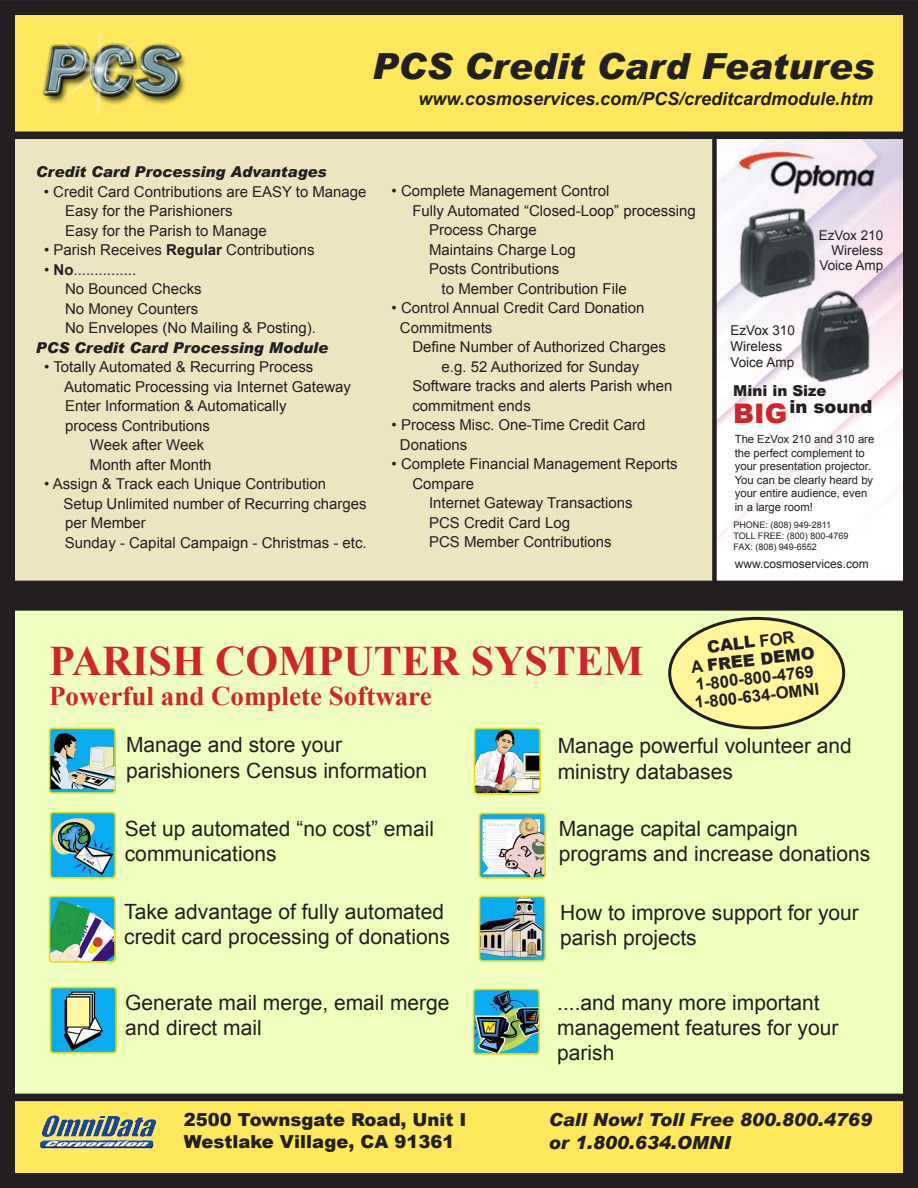
<style>
.page{position:relative;width:918px;height:1188px;background:#fff}
.page>*{position:absolute;margin:0;border:0;box-sizing:border-box;transform-origin:0 0}
.t1{font:700 42px "Times New Roman";color:#d1232a}
.Body_Text_2{font:italic 900 36px "Arial";color:#231f20}
.t2{font:700 27px "Times New Roman";color:#d1232a}
.t3{font:900 27px "Arial";color:#d1232a}
.t4{font:21px/25.2px "Arial";color:#231f20}
.t5{font:900 18px/21.6px "Arial";color:#231f20}
.t6{font:italic 700 18px "Arial";color:#231f20}
.Body_Text_2-2{font:italic 900 18px "Arial";color:#231f20}
.t7{font:700 16.65px "Arial";color:#231f20}
.t8{font:900 16.65px "Arial";color:#231f20}
.pa1{font:15px "Arial";color:#231f20}
.default{font:15px "Arial";color:#231f20}
.Body_Text_2-3{font:italic 900 15px "Arial";color:#231f20}
.pa1-2{font:italic 900 15px "Arial";color:#231f20}
.t9{font:900 15px "Arial";color:#231f20}
.t10{font:13.5px/15px "Arial";color:#231f20;text-align:right}
.t11{font:12px "Arial";color:#231f20}
.t12{font:11.25px/13.5px "Arial";color:#231f20}
.t13{font:9px "Arial";color:#231f20}
.s1{font-weight:700}
</style>
<div class="page">
<div style="left:8px;top:12px;width:822px;height:598px;background:#ede4c0"></div>
<img style="left:717px;top:139px;width:185px;height:442px">
<div style="left:9px;top:585px;width:901px;height:593px;background:#f0ffbe"></div>
<div style="left:8px;top:581px;width:907px;height:30px;background:#231f20"></div>
<div style="left:5px;top:1097px;width:907px;height:82px;background:#ffe85c"></div>
<div style="left:1px;top:5px;width:915px;height:131px;background:#ffe85c"></div>
<div style="left:0;top:0;width:918px;height:1188px;border:15px solid #231f20"></div>
<div style="left:12px;top:132px;width:894px;height:7px;background:#231f20"></div>
<div style="left:712px;top:136px;width:5px;height:461px;background:#231f20"></div>
<div style="left:10px;top:1094px;width:894px;height:7px;background:#231f20"></div>
<img style="left:49px;top:811px;width:67px;height:68px">
<img style="left:48px;top:727px;width:68px;height:67px">
<img style="left:49px;top:986px;width:68px;height:68px">
<img style="left:473px;top:727px;width:68px;height:68px">
<img style="left:478px;top:812px;width:68px;height:67px">
<img style="left:478px;top:895px;width:68px;height:67px">
<img style="left:472px;top:988px;width:68px;height:67px">
<img style="left:48px;top:895px;width:68px;height:68px">
<img style="left:42px;top:32px;width:144px;height:84px">
<img style="left:41px;top:1115px;width:115px;height:34px">
<div style="left:670px;top:618px;width:174px;height:110px;background:#fff79a;border-radius:50%"></div>
<div style="left:668px;top:617px;width:177px;height:112px;border:3px solid #231f20;border-radius:50%"></div>
<p class="Body_Text_2" style="left:372px;top:44px;width:504px">PCS Credit Card Features</p>
<p class="t6" style="left:419px;top:87px;width:456px">www.cosmoservices.com/PCS/creditcardmodule.htm</p>
<p class="Body_Text_2-3" style="left:36px;top:163px;width:292px">Credit Card Processing Advantages</p>
<p class="pa1" style="left:44px;top:182px;width:324px">• Credit Card Contributions are EASY to Manage</p>
<p class="pa1" style="left:65px;top:201px;width:169px">Easy for the Parishioners</p>
<p class="pa1" style="left:65px;top:221px;width:203px">Easy for the Parish to Manage</p>
<p class="pa1" style="left:44px;top:240px;width:272px">• Parish Receives <span class="s1">Regular</span> Contributions</p>
<p class="pa1" style="left:44px;top:260px;width:93px">• <span class="s1">No</span>...............</p>
<p class="pa1" style="left:65px;top:279px;width:138px">No Bounced Checks</p>
<p class="pa1" style="left:65px;top:299px;width:135px">No Money Counters</p>
<p class="pa1" style="left:65px;top:318px;width:252px">No Envelopes (No Mailing &amp; Posting).</p>
<p class="pa1-2" style="left:36px;top:338px;width:294px">PCS Credit Card Processing Module</p>
<p class="pa1" style="left:44px;top:357px;width:271px">• Totally Automated &amp; Recurring Process</p>
<p class="pa1" style="left:64px;top:377px;width:288px">Automatic Processing via Internet Gateway</p>
<p class="pa1" style="left:65px;top:396px;width:223px">Enter Information &amp; Automatically</p>
<p class="pa1" style="left:65px;top:416px;width:147px">process Contributions</p>
<p class="pa1" style="left:90px;top:435px;width:116px">Week after Week</p>
<p class="pa1" style="left:90px;top:455px;width:123px">Month after Month</p>
<p class="pa1" style="left:44px;top:474px;width:284px">• Assign &amp; Track each Unique Contribution</p>
<p class="default" style="left:64px;top:494px;width:305px">Setup Unlimited number of Recurring charges</p>
<p class="default" style="left:65px;top:513px;width:82px">per Member</p>
<p class="pa1" style="left:65px;top:533px;width:303px">Sunday - Capital Campaign - Christmas - etc.</p>
<p class="pa1" style="left:392px;top:181px;width:219px">• Complete Management Control</p>
<p class="default" style="left:412px;top:201px;width:285px">Fully Automated “Closed-Loop” processing</p>
<p class="pa1" style="left:429px;top:220px;width:109px">Process Charge</p>
<p class="pa1" style="left:429px;top:240px;width:148px">Maintains Charge Log</p>
<p class="pa1" style="left:429px;top:259px;width:132px">Posts Contributions</p>
<p class="pa1" style="left:442px;top:279px;width:187px">to Member Contribution File</p>
<p class="pa1" style="left:392px;top:298px;width:254px">• Control Annual Credit Card Donation</p>
<p class="pa1" style="left:400px;top:318px;width:94px">Commitments</p>
<p class="pa1" style="left:412px;top:337px;width:255px">Define Number of Authorized Charges</p>
<p class="default" style="left:442px;top:357px;width:199px">e.g. 52 Authorized for Sunday</p>
<p class="default" style="left:412px;top:376px;width:262px">Software tracks and alerts Parish when</p>
<p class="default" style="left:412px;top:396px;width:120px">commitment ends</p>
<p class="pa1" style="left:392px;top:415px;width:255px">• Process Misc. One-Time Credit Card</p>
<p class="pa1" style="left:400px;top:435px;width:69px">Donations</p>
<p class="pa1" style="left:392px;top:454px;width:288px">• Complete Financial Management Reports</p>
<p class="pa1" style="left:412px;top:474px;width:63px">Compare</p>
<p class="pa1" style="left:429px;top:493px;width:205px">Internet Gateway Transactions</p>
<p class="pa1" style="left:429px;top:513px;width:142px">PCS Credit Card Log</p>
<p class="pa1" style="left:429px;top:532px;width:184px">PCS Member Contributions</p>
<p class="t10" style="left:730px;top:323px;width:66px">EzVox 310</p>
<p class="t10" style="left:730px;top:338px;width:65px;line-height:16.2px;text-align:left">Wireless<br>Voice Amp</p>
<p class="t10" style="left:819px;top:228px;width:66px">EzVox 210</p>
<p class="t10" style="left:820px;top:243px;width:65px">Wireless<br>Voice Amp</p>
<p class="t9" style="left:733px;top:379px;width:95px">Mini in Size</p>
<p class="t3" style="left:733px;top:393px;width:55px">BIG</p>
<p class="t5" style="left:790px;top:395px;width:85px">in sound</p>
<p class="t12" style="left:735px;top:433px;width:141px">The EzVox 210 and 310 are the perfect complement to your presentation projector.<br>You can be clearly heard by your entire audience, even</p>
<p class="t12" style="left:735px;top:500px;width:80px">in a large room!</p>
<p class="t13" style="left:733px;top:519px;width:99px">PHONE: (808) 949-2811</p>
<p class="t13" style="left:733px;top:530px;width:117px">TOLL FREE: (800) 800-4769</p>
<p class="t13" style="left:733px;top:541px;width:85px">FAX: (808) 949-6552</p>
<p class="t11" style="left:735px;top:556px;width:136px">www.cosmoservices.com</p>
<p class="t1" style="left:49px;top:632px;width:596px">PARISH COMPUTER SYSTEM</p>
<p class="t2" style="left:49px;top:677px;width:384px">Powerful and Complete Software</p>
<p class="t8" style="left:706px;top:635px;width:89px;rotate:-6deg">CALL <span class="s1">FOR</span></p>
<p class="t8" style="left:690px;top:654px;width:126px;rotate:-6deg"><span class="s1">A</span> FREE DEMO</p>
<p class="t7" style="left:695px;top:673px;width:120px;rotate:-6deg">1-800-800-4769</p>
<p class="t7" style="left:694px;top:691px;width:126px;rotate:-6deg">1-800-634-OMNI</p>
<p class="t4" style="left:126px;top:733px;width:303px">Manage and store your parishioners Census information</p>
<p class="t4" style="left:125px;top:816px;width:311px">Set up automated “no cost” email communications</p>
<p class="t4" style="left:124px;top:899px;width:327px">Take advantage of fully automated credit card processing of donations</p>
<p class="t4" style="left:125px;top:990px;width:326px">Generate mail merge, email merge and direct mail</p>
<p class="t4" style="left:558px;top:734px;width:296px">Manage powerful volunteer and ministry databases</p>
<p class="t4" style="left:559px;top:816px;width:313px">Manage capital campaign programs and increase donations</p>
<p class="t4" style="left:560px;top:900px;width:300px">How to improve support for your parish projects</p>
<p class="t4" style="left:557px;top:990px;width:264px">....and many more important</p>
<p class="t4" style="left:557px;top:1015px;width:283px">management features for your</p>
<p class="t4" style="left:557px;top:1041px;width:59px">parish</p>
<p class="t5" style="left:184px;top:1108px;width:284px">2500 Townsgate Road, Unit I<br>Westlake Village, CA 91361</p>
<p class="Body_Text_2-2" style="left:549px;top:1109px;width:325px">Call Now! Toll Free 800.800.4769</p>
<p class="Body_Text_2-2" style="left:549px;top:1131px;width:183px">or 1.800.634.OMNI</p>
</div>
